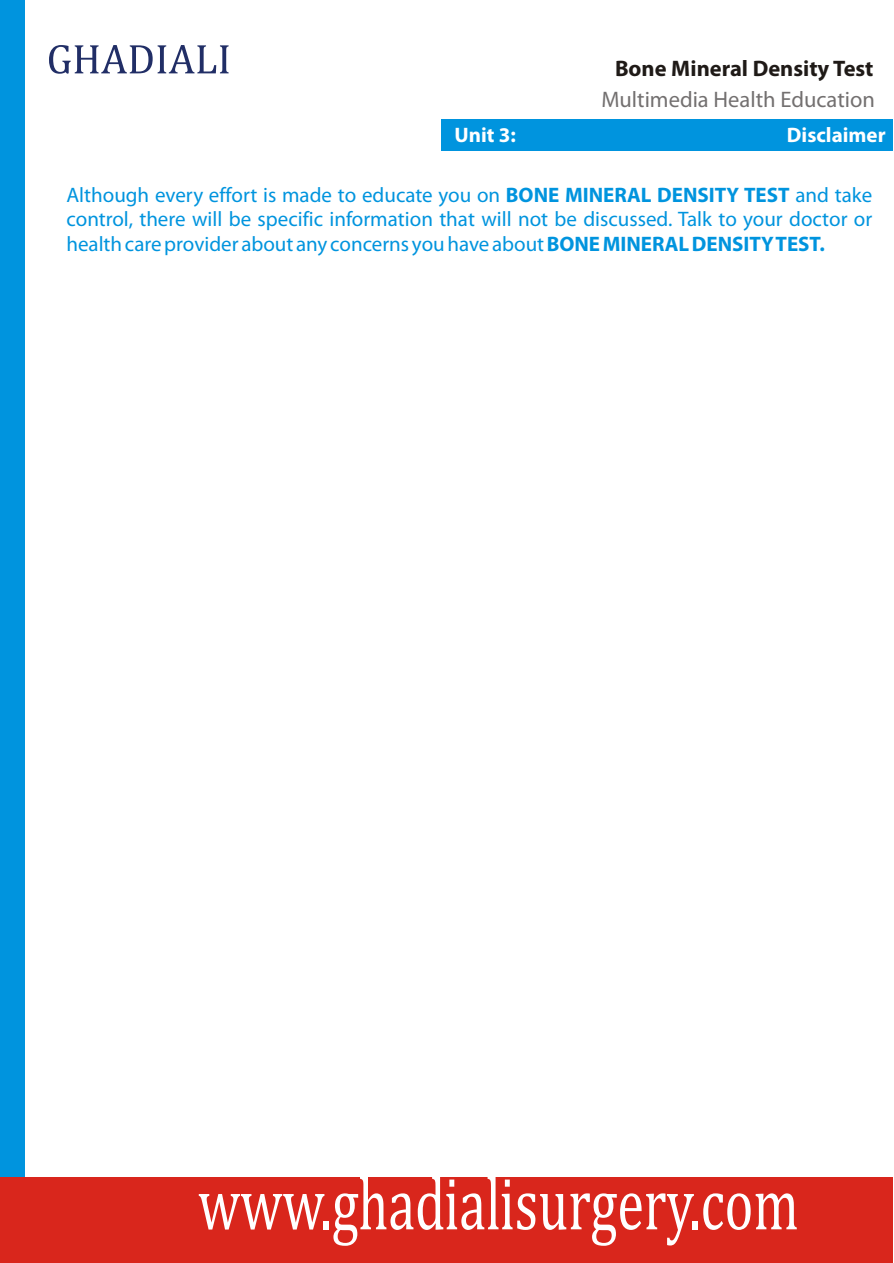
<style>
.page{position:relative;width:894px;height:1263px;background:#fff}
.page>*{position:absolute;margin:0;border:0;box-sizing:border-box;transform-origin:0 0}
.t1{font:75.6px "Cambria Math";color:#fff;scale:.72 1}
.t2{font:22.5px "Myriad Pro";color:#737070}
.t3{font:700 22.5px "Myriad Pro";color:#1f1a17}
.t4{font:21px/24.3px "Myriad Pro";color:#0094de;text-align:justify}
.t5{font:700 21px "Myriad Pro";color:#fff}
.s1{font-weight:700}
</style>
<div class="page">
<div style="left:0;top:0;width:25px;height:1189px;background:#0094de"></div>
<div style="left:0;top:1177px;width:893px;height:86px;background:#d9261c"></div>
<div style="left:441px;top:119px;width:452px;height:32px;background:#0094de"></div>
<svg style="left:49px;top:45px;width:180px;height:29px"></svg>
<p class="t3" style="left:615px;top:59px;width:260px">Bone Mineral Density Test</p>
<p class="t2" style="left:601px;top:90px;width:275px">Multimedia Health Education</p>
<p class="t5" style="left:455px;top:126px;width:63px">Unit 1:</p>
<p class="t5" style="left:787px;top:126px;width:100px">Disclaimer</p>
<p class="t5" style="left:499px;top:126px;width:13px">3</p>
<p class="t4" style="left:66px;top:184px;width:807px">Although every effort is made to educate you on <span class="s1">BONE MINERAL DENSITY TEST</span> and take control, there will be specific information that will not be discussed. Talk to your doctor or health care provider about any concerns you have about <span class="s1">BONE MINERAL DENSITY TEST.</span></p>
<h1 class="t1" style="left:198px;top:1171px;width:836px">www.ghadialisurgery.com</h1>
</div>
